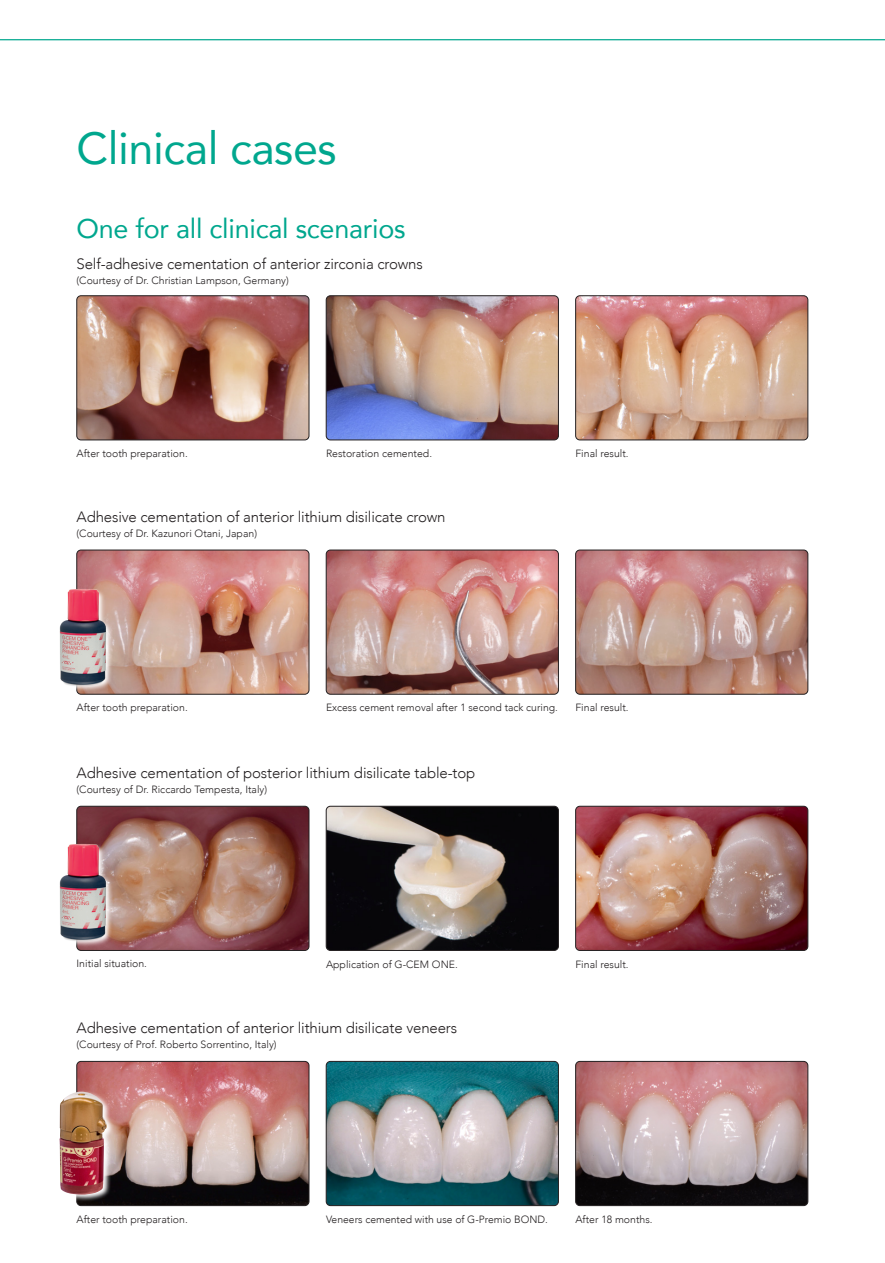
<style>
.page{position:relative;width:885px;height:1263px;background:#fff}
.page>*{position:absolute;margin:0;border:0;box-sizing:border-box;transform-origin:0 0}
.t1{font:45px "Avenir";letter-spacing:-.01em;color:#00a78e}
.t2{font:27px "Avenir";letter-spacing:-.01em;color:#00a78e}
.t3{font:300 15px "Avenir";letter-spacing:-.01em;color:#231f20}
.t4{font:300 10.5px "Avenir";color:#231f20}
</style>
<div class="page">
<svg style="left:0;top:39px;width:884px;height:2px;background:#62c8b9"></svg>
<img style="left:77px;top:296px;width:232px;height:144px">
<div style="left:77px;top:296px;width:232px;height:144px;border:1px solid #231f20;border-radius:4px"></div>
<img style="left:326px;top:296px;width:232px;height:144px">
<div style="left:326px;top:296px;width:232px;height:144px;border:1px solid #231f20;border-radius:4px"></div>
<img style="left:575px;top:296px;width:232px;height:144px">
<div style="left:575px;top:296px;width:233px;height:144px;border:1px solid #231f20;border-radius:4px"></div>
<img style="left:77px;top:1061px;width:232px;height:144px">
<div style="left:77px;top:1061px;width:232px;height:145px;border:1px solid #231f20;border-radius:4px"></div>
<img style="left:326px;top:1061px;width:232px;height:144px">
<div style="left:326px;top:1061px;width:232px;height:145px;border:1px solid #231f20;border-radius:4px"></div>
<img style="left:577px;top:1061px;width:230px;height:143px">
<div style="left:575px;top:1061px;width:233px;height:145px;border:1px solid #231f20;border-radius:4px"></div>
<svg style="left:76px;top:1090px;width:38px;height:112px"></svg>
<img style="left:59px;top:1092px;width:48px;height:103px">
<img style="left:77px;top:550px;width:232px;height:144px">
<div style="left:77px;top:550px;width:232px;height:144px;border:1px solid #231f20;border-radius:4px"></div>
<img style="left:326px;top:550px;width:232px;height:144px">
<div style="left:326px;top:550px;width:232px;height:144px;border:1px solid #231f20;border-radius:4px"></div>
<img style="left:575px;top:550px;width:232px;height:144px">
<div style="left:575px;top:550px;width:233px;height:144px;border:1px solid #231f20;border-radius:4px"></div>
<img style="left:59px;top:579px;width:67px;height:116px">
<img style="left:77px;top:806px;width:232px;height:144px">
<div style="left:77px;top:806px;width:232px;height:145px;border:1px solid #231f20;border-radius:4px"></div>
<img style="left:326px;top:806px;width:232px;height:144px">
<div style="left:326px;top:806px;width:232px;height:145px;border:1px solid #231f20;border-radius:4px"></div>
<img style="left:577px;top:806px;width:230px;height:143px">
<div style="left:575px;top:806px;width:233px;height:145px;border:1px solid #231f20;border-radius:4px"></div>
<img style="left:59px;top:834px;width:67px;height:117px">
<h1 class="t1" style="left:77px;top:112px;width:262px">Clinical cases</h1>
<h2 class="t2" style="left:77px;top:206px;width:330px">One for all clinical scenarios</h2>
<h3 class="t3" style="left:77px;top:255px;width:348px">Self-adhesive cementation of anterior zirconia crowns</h3>
<p class="t4" style="left:77px;top:274px;width:214px">(Courtesy of Dr. Christian Lampson, Germany)</p>
<p class="t4" style="left:77px;top:447px;width:113px">After tooth preparation.</p>
<p class="t4" style="left:326px;top:447px;width:108px">Restoration cemented.</p>
<p class="t4" style="left:575px;top:447px;width:55px">Final result.</p>
<h3 class="t3" style="left:77px;top:508px;width:370px">Adhesive cementation of anterior lithium disilicate crown</h3>
<p class="t4" style="left:77px;top:527px;width:182px">(Courtesy of Dr. Kazunori Otani, Japan)</p>
<p class="t4" style="left:77px;top:701px;width:113px">After tooth preparation.</p>
<p class="t4" style="left:326px;top:702px;width:233px">Excess cement removal after 1 second tack curing.</p>
<p class="t4" style="left:575px;top:702px;width:55px">Final result.</p>
<h3 class="t3" style="left:77px;top:764px;width:400px">Adhesive cementation of posterior lithium disilicate table-top</h3>
<p class="t4" style="left:77px;top:783px;width:192px">(Courtesy of Dr. Riccardo Tempesta, Italy)</p>
<p class="t4" style="left:77px;top:958px;width:72px">Initial situation.</p>
<p class="t4" style="left:326px;top:958px;width:133px">Application of G-CEM ONE.</p>
<p class="t4" style="left:575px;top:958px;width:55px">Final result.</p>
<h3 class="t3" style="left:77px;top:1019px;width:382px">Adhesive cementation of anterior lithium disilicate veneers</h3>
<p class="t4" style="left:77px;top:1039px;width:201px">(Courtesy of Prof. Roberto Sorrentino, Italy)</p>
<p class="t4" style="left:77px;top:1213px;width:113px">After tooth preparation.</p>
<p class="t4" style="left:326px;top:1213px;width:223px">Veneers cemented with use of G-Premio BOND.</p>
<p class="t4" style="left:575px;top:1213px;width:79px">After 18 months.</p>
</div>
